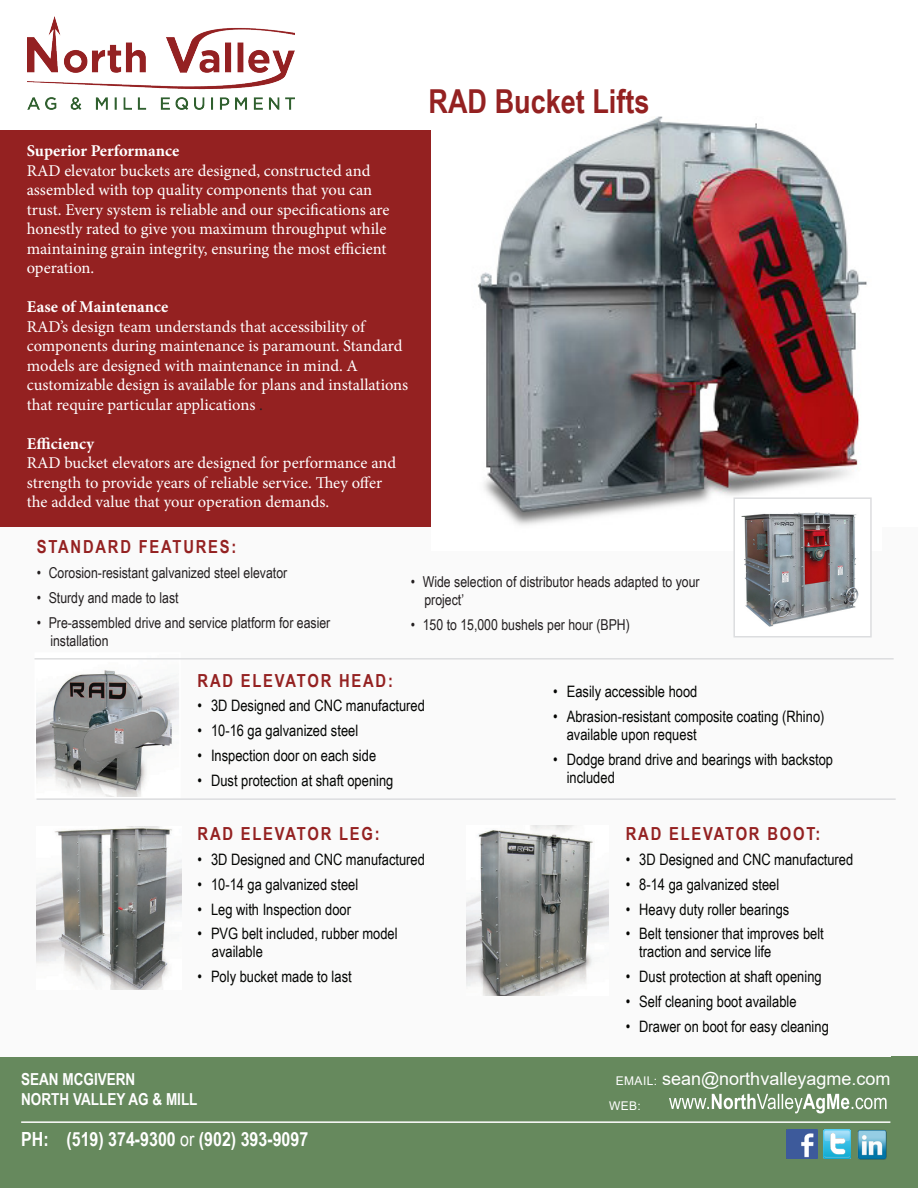
<style>
.page{position:relative;width:918px;height:1188px;background:#fff}
.page>*{position:absolute;margin:0;border:0;box-sizing:border-box;transform-origin:0 0}
.t1{font:700 33px "Arial Narrow";color:#942121}
.t2{font:700 19.5px "Arial Narrow";color:#fff}
.t3{font:700 18px "Arial Narrow";letter-spacing:.1em;color:#942121}
.t4{font:18px "Arial";color:#fff}
.t5{font:16.5px/19.5px "Minion Pro";color:#fff}
.t6{font:700 16.5px "Minion Pro";color:#fff}
.t7{font:700 16.5px "Arial Narrow";color:#fff}
.t8{font:15.75px/18px "Arial Narrow";color:#040503}
.t9{font:15px/18px "Arial Narrow";color:#231f20}
.t10{font:12px "Arial";color:#fff}
.s1{color:#231f20}
.s2{font-weight:400}
.s3{font-size:12px}
</style>
<div class="page">
<div style="left:0;top:1057px;width:918px;height:131px;background:#66895d"></div>
<img style="left:787px;top:1130px;width:30px;height:28px">
<img style="left:823px;top:1130px;width:28px;height:28px">
<img style="left:857px;top:1130px;width:30px;height:30px">
<hr style="left:21px;top:1121px;width:869px;height:2px;background:#fff">
<svg style="left:669px;top:1094px;width:218px;height:19px"></svg>
<div style="left:0;top:527px;width:918px;height:530px;background:#fafafa"></div>
<img style="left:27px;top:16px;width:267px;height:93px">
<div style="left:0;top:130px;width:437px;height:397px;background:#942121"></div>
<img style="left:431px;top:117px;width:436px;height:410px">
<div style="left:734px;top:498px;width:137px;height:139px;background:#fff"></div>
<img style="left:741px;top:512px;width:118px;height:115px">
<div style="left:733px;top:497px;width:139px;height:141px;border:2px solid #dcdddf"></div>
<img style="left:37px;top:670px;width:141px;height:126px">
<hr style="left:34px;top:658px;width:860px;height:2px;background:#dcdddf">
<hr style="left:37px;top:798px;width:859px;height:2px;background:#dcdddf">
<img style="left:37px;top:827px;width:144px;height:163px">
<img style="left:466px;top:825px;width:143px;height:171px">
<p class="t1" style="left:429px;top:77px;width:223px">RAD Bucket Lifts</p>
<p class="t6" style="left:27px;top:140px;width:154px">Superior Performance</p>
<p class="t5" style="left:27px;top:161px;width:364px">RAD elevator buckets are designed, constructed and assembled with top quality components that you can trust. Every system is reliable and our specifications are honestly rated to give you maximum throughput while maintaining grain integrity, ensuring the most efficient operation.</p>
<p class="t6" style="left:27px;top:296px;width:143px">Ease of Maintenance</p>
<p class="t5" style="left:27px;top:317px;width:377px">RAD’s design team understands that accessibility of components during maintenance is paramount. Standard</p>
<p class="t5" style="left:27px;top:356px;width:383px">models are designed with maintenance in mind. A customizable design is available for plans and installations that require particular applications <span class="s1">.</span></p>
<p class="t6" style="left:27px;top:432px;width:69px">Efficiency</p>
<p class="t5" style="left:27px;top:454px;width:371px">RAD bucket elevators are designed for performance and strength to provide years of reliable service. They offer the added value that your operation demands.</p>
<p class="t3" style="left:37px;top:533px;width:201px">STANDARD FEATURES:</p>
<p class="t9" style="left:37px;top:563px;width:252px">• Corosion-resistant galvanized steel elevator</p>
<p class="t9" style="left:37px;top:588px;width:143px">• Sturdy and made to last</p>
<p class="t9" style="left:50px;top:613px;width:281px;text-indent:-14px">• Pre-assembled drive and service platform for easier installation</p>
<p class="t9" style="left:424px;top:572px;width:277px;text-indent:-14px">• Wide selection of distributor heads adapted to your project’</p>
<p class="t9" style="left:411px;top:615px;width:221px">• 150 to 15,000 bushels per hour (BPH)</p>
<p class="t3" style="left:198px;top:667px;width:197px">RAD ELEVATOR HEAD:</p>
<p class="t8" style="left:198px;top:696px;width:229px">• 3D Designed and CNC manufactured</p>
<p class="t8" style="left:198px;top:721px;width:162px">• 10-16 ga galvanized steel</p>
<p class="t8" style="left:198px;top:746px;width:180px">• Inspection door on each side</p>
<p class="t8" style="left:198px;top:771px;width:197px">• Dust protection at shaft opening</p>
<p class="t3" style="left:198px;top:820px;width:184px">RAD ELEVATOR LEG:</p>
<p class="t8" style="left:198px;top:850px;width:229px">• 3D Designed and CNC manufactured</p>
<p class="t8" style="left:198px;top:875px;width:162px">• 10-14 ga galvanized steel</p>
<p class="t8" style="left:198px;top:900px;width:155px">• Leg with Inspection door</p>
<p class="t8" style="left:212px;top:924px;width:187px;text-indent:-14px">• PVG belt included, rubber model available</p>
<p class="t8" style="left:198px;top:967px;width:156px">• Poly bucket made to last</p>
<p class="t7" style="left:21px;top:1067px;width:116px">SEAN MCGIVERN</p>
<p class="t7" style="left:21px;top:1087px;width:178px">NORTH VALLEY AG &amp; MILL</p>
<p class="t2" style="left:21px;top:1125px;width:289px">PH: (519) 374-9300 <span class="s2">or</span> (902) 393-9097</p>
<p class="t8" style="left:553px;top:682px;width:146px">• Easily accessible hood</p>
<p class="t8" style="left:567px;top:707px;width:259px;text-indent:-13px">• Abrasion-resistant composite coating (Rhino) available upon request</p>
<p class="t8" style="left:567px;top:749px;width:268px;text-indent:-13px">• Dodge brand drive and bearings with backstop included</p>
<p class="t3" style="left:626px;top:820px;width:196px">RAD ELEVATOR BOOT:</p>
<p class="t8" style="left:626px;top:850px;width:229px">• 3D Designed and CNC manufactured</p>
<p class="t8" style="left:626px;top:875px;width:155px">• 8-14 ga galvanized steel</p>
<p class="t8" style="left:626px;top:900px;width:165px">• Heavy duty roller bearings</p>
<p class="t8" style="left:639px;top:924px;width:186px;text-indent:-13px">• Belt tensioner that improves belt traction and service life</p>
<p class="t8" style="left:626px;top:967px;width:197px">• Dust protection at shaft opening</p>
<p class="t8" style="left:626px;top:992px;width:172px">• Self cleaning boot available</p>
<p class="t8" style="left:626px;top:1017px;width:205px">• Drawer on boot for easy cleaning</p>
<p class="t4" style="left:616px;top:1067px;width:276px"><span class="s3">EMAIL:</span> sean@northvalleyagme.com</p>
<p class="t10" style="left:609px;top:1097px;width:33px">WEB:</p>
</div>
